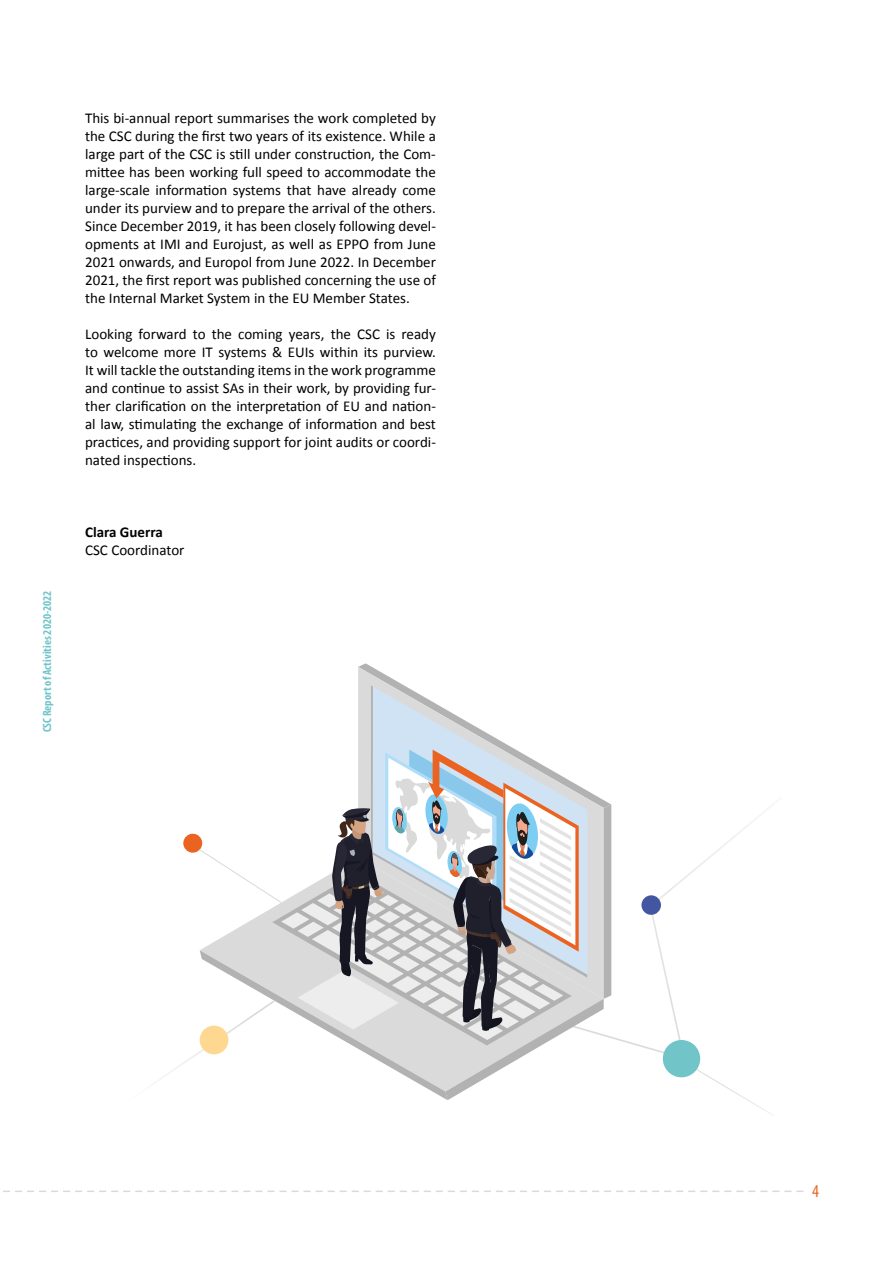
<style>
.page{position:relative;width:893px;height:1263px;background:#fff}
.page>*{position:absolute;margin:0;border:0;box-sizing:border-box;transform-origin:0 0}
.t1{font:condensed 18px "Myriad Pro";color:#eb6221}
.t2{font:15px/18px "Calibri";color:#000;text-align:justify}
.t3{font:700 15px "Calibri";color:#000}
.t4{font:700 condensed 12px "Myriad Pro";color:#70c5ca}
</style>
<div class="page">
<svg style="left:3px;top:1190px;width:800px;height:2px"></svg>
<svg style="left:611px;top:804px;width:149px;height:255px"></svg>
<svg style="left:691px;top:1066px;width:83px;height:50px"></svg>
<div style="left:641px;top:895px;width:20px;height:20px;background:#4256a2;border-radius:50%"></div>
<svg style="left:168px;top:663px;width:443px;height:437px"></svg>
<div style="left:663px;top:1040px;width:37px;height:37px;background:#71c5c9;border-radius:50%"></div>
<p class="t4" style="left:40px;top:732px;width:143px;rotate:-90deg">CSC Report of Activities 2020-2022</p>
<p class="t2" style="left:85px;top:109px;width:352px">This bi-annual report summarises the work completed by the CSC during the first two years of its existence. While a large part of the CSC is still under construction, the Com&shy;mittee has been working full speed to accommodate the large-scale information systems that have already come under its purview and to prepare the arrival of the others.<br>Since December 2019, it has been closely following devel&shy;opments at IMI and Eurojust, as well as EPPO from June 2021 onwards, and Europol from June 2022. In December 2021, the first report was published concerning the use of the Internal Market System in the EU Member States.</p>
<p class="t2" style="left:85px;top:325px;width:352px">Looking forward to the coming years, the CSC is ready to welcome more IT systems &amp; EUIs within its purview.<br>It will tackle the outstanding items in the work programme and continue to assist SAs in their work, by providing fur&shy;ther clarification on the interpretation of EU and nation&shy;al law, stimulating the exchange of information and best practices, and providing support for joint audits or coordi&shy;nated inspections.</p>
<p class="t3" style="left:85px;top:522px;width:79px">Clara Guerra</p>
<p class="t2" style="left:85px;top:541px;width:101px">CSC Coordinator</p>
<p class="t1" style="left:812px;top:1180px;width:8px">4</p>
</div>
